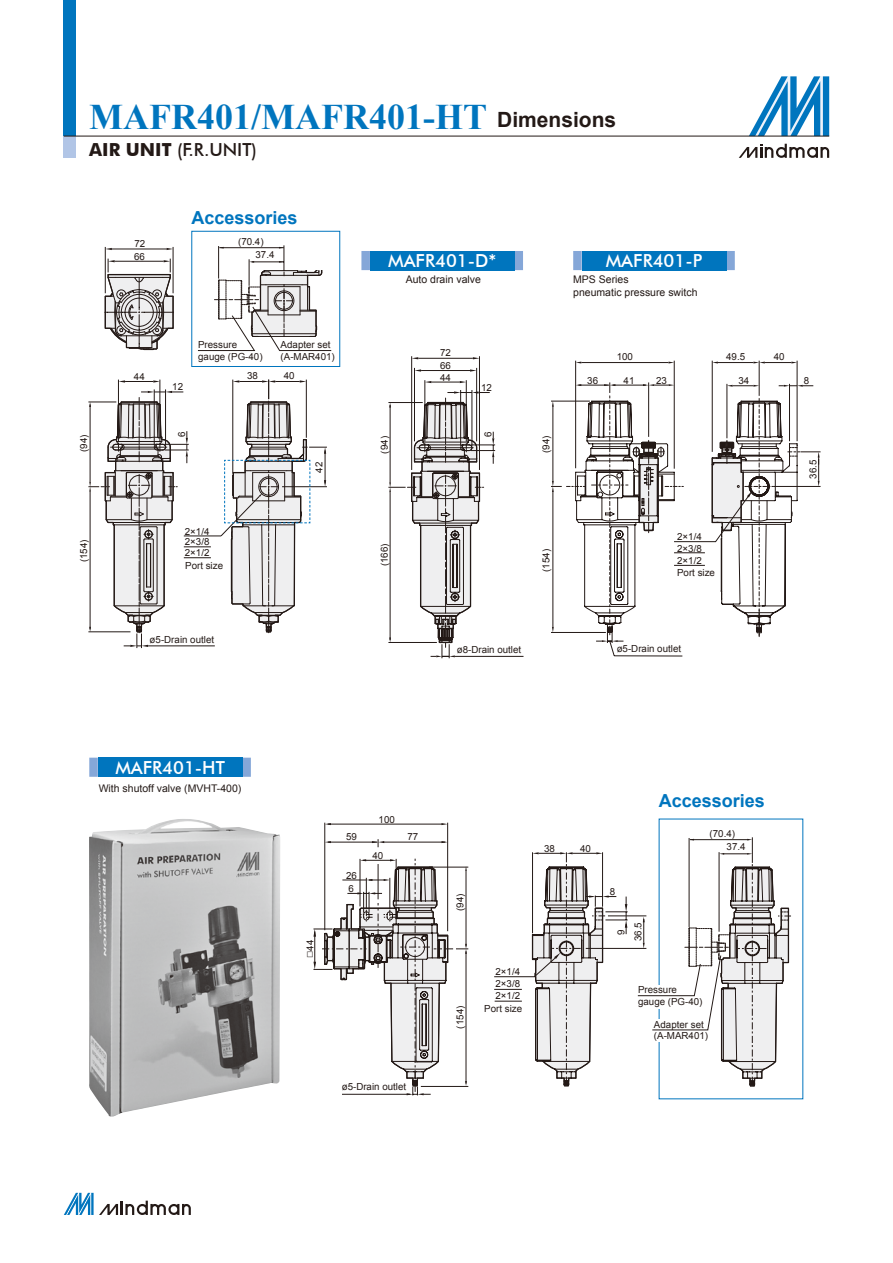
<style>
.page{position:relative;width:893px;height:1263px;background:#fff}
.page>*{position:absolute;margin:0;border:0;box-sizing:border-box;transform-origin:0 0}
.t1{font:700 36px "Times New Roman";color:#0075be}
.t2{font:500 18px "Futura BT";color:#fff}
.t3{font:700 18px "Arial";color:#0075be}
.t4{font:500 18px "Futura BT";color:#231916}
.t5{font:10.5px "Arial";color:#231916}
.t6{font:9.75px/11.7px "Arial";color:#231916}
.s1{font-family:"Arial";font-size:21px;color:#231916}
.s2{font-weight:700}
.s3{font-size:12px}
</style>
<div class="page">
<svg style="left:749px;top:76px;width:80px;height:60px"></svg>
<svg style="left:739px;top:144px;width:90px;height:14px"></svg>
<div style="left:64px;top:0;width:12px;height:136px;background:#0075be"></div>
<div style="left:64px;top:136px;width:12px;height:21px;background:#b1c5e6"></div>
<hr style="left:64px;top:136px;width:765px;height:1px;background:#231916">
<svg style="left:64px;top:1193px;width:127px;height:22px"></svg>
<hr style="left:118px;top:380px;width:1px;height:61px;background:#231916">
<hr style="left:160px;top:380px;width:1px;height:61px;background:#231916">
<svg style="left:119px;top:380px;width:41px;height:3px"></svg>
<hr style="left:148px;top:646px;width:67px;height:1px;background:#231916">
<hr style="left:184px;top:536px;width:37px;height:1px;background:#231916">
<svg style="left:106px;top:248px;width:6px;height:2px"></svg>
<svg style="left:166px;top:248px;width:7px;height:2px"></svg>
<hr style="left:112px;top:249px;width:54px;height:1px;background:#231916">
<hr style="left:173px;top:247px;width:1px;height:46px;background:#231916">
<hr style="left:105px;top:247px;width:1px;height:46px;background:#231916">
<hr style="left:165px;top:389px;width:1px;height:56px;background:#231916">
<hr style="left:154px;top:389px;width:1px;height:56px;background:#231916">
<svg style="left:104px;top:259px;width:70px;height:92px"></svg>
<svg style="left:88px;top:391px;width:123px;height:257px"></svg>
<hr style="left:90px;top:492px;width:1px;height:137px;background:#231916">
<hr style="left:88px;top:631px;width:42px;height:1px;background:#231916">
<svg style="left:415px;top:369px;width:6px;height:3px"></svg>
<svg style="left:470px;top:369px;width:6px;height:3px"></svg>
<hr style="left:421px;top:370px;width:49px;height:1px;background:#231916">
<hr style="left:476px;top:368px;width:1px;height:73px;background:#231916">
<hr style="left:414px;top:368px;width:1px;height:73px;background:#231916">
<hr style="left:418px;top:358px;width:55px;height:1px;background:#231916">
<hr style="left:479px;top:356px;width:1px;height:114px;background:#231916">
<hr style="left:411px;top:356px;width:1px;height:114px;background:#231916">
<hr style="left:425px;top:380px;width:1px;height:62px;background:#231916">
<hr style="left:466px;top:380px;width:1px;height:62px;background:#231916">
<svg style="left:425px;top:381px;width:41px;height:2px"></svg>
<hr style="left:472px;top:390px;width:1px;height:56px;background:#231916">
<hr style="left:460px;top:390px;width:1px;height:56px;background:#231916">
<hr style="left:455px;top:656px;width:68px;height:1px;background:#231916">
<svg style="left:388px;top:391px;width:107px;height:267px"></svg>
<svg style="left:361px;top:251px;width:162px;height:19px"></svg>
<div style="left:370px;top:251px;width:144px;height:19px;background:#0075be"></div>
<svg style="left:89px;top:758px;width:162px;height:19px"></svg>
<div style="left:98px;top:758px;width:144px;height:19px;background:#0075be"></div>
<svg style="left:573px;top:251px;width:162px;height:19px"></svg>
<div style="left:582px;top:251px;width:144px;height:19px;background:#0075be"></div>
<svg style="left:359px;top:852px;width:269px;height:244px"></svg>
<hr style="left:328px;top:824px;width:114px;height:1px;background:#231916">
<hr style="left:328px;top:842px;width:49px;height:1px;background:#231916">
<hr style="left:383px;top:842px;width:62px;height:1px;background:#231916">
<svg style="left:372px;top:839px;width:12px;height:8px"></svg>
<svg style="left:531px;top:864px;width:85px;height:223px"></svg>
<hr style="left:447px;top:823px;width:1px;height:108px;background:#231916">
<hr style="left:324px;top:823px;width:1px;height:107px;background:#231916">
<svg style="left:313px;top:859px;width:155px;height:236px"></svg>
<hr style="left:608px;top:916px;width:38px;height:1px;background:#231916">
<hr style="left:586px;top:948px;width:60px;height:1px;background:#231916">
<hr style="left:797px;top:361px;width:1px;height:80px;background:#231916">
<hr style="left:759px;top:361px;width:1px;height:35px;background:#231916">
<svg style="left:753px;top:362px;width:44px;height:1px"></svg>
<hr style="left:718px;top:362px;width:35px;height:1px;background:#231916">
<hr style="left:712px;top:361px;width:1px;height:91px;background:#231916">
<hr style="left:674px;top:361px;width:1px;height:108px;background:#231916">
<hr style="left:581px;top:362px;width:87px;height:1px;background:#231916">
<hr style="left:575px;top:361px;width:1px;height:107px;background:#231916">
<svg style="left:551px;top:382px;width:269px;height:274px"></svg>
<img style="left:89px;top:819px;width:191px;height:298px">
<svg style="left:637px;top:837px;width:154px;height:250px"></svg>
<div style="left:191px;top:231px;width:149px;height:136px;border:1px solid #0075be"></div>
<svg style="left:198px;top:245px;width:134px;height:106px"></svg>
<svg style="left:220px;top:380px;width:107px;height:253px"></svg>
<p class="t1" style="left:89px;top:92px;width:528px">MAFR401/MAFR401-HT <span class="s1">Dimensions</span></p>
<p class="t4" style="left:89px;top:139px;width:169px"><span class="s2">AIR UNIT</span> (F.R.UNIT)</p>
<p class="t6" style="left:78px;top:452px;width:19px;rotate:-90deg">(94)</p>
<p class="t6" style="left:78px;top:562px;width:24px;rotate:-90deg">(154)</p>
<p class="t6" style="left:134px;top:237px;width:12px">72</p>
<p class="t6" style="left:134px;top:250px;width:12px">66</p>
<p class="t3" style="left:191px;top:206px;width:108px">Accessories</p>
<p class="t6" style="left:256px;top:249px;width:20px">37.4</p>
<p class="t6" style="left:238px;top:236px;width:27px">(70.4)</p>
<p class="t6" style="left:134px;top:371px;width:12px">44</p>
<p class="t6" style="left:198px;top:339px;width:66px">Pressure gauge (PG-40)</p>
<p class="t6" style="left:281px;top:339px;width:51px">Adapter set</p>
<p class="t6" style="left:281px;top:351px;width:56px">(A-MAR401)</p>
<p class="t6" style="left:172px;top:381px;width:12px">12</p>
<p class="t6" style="left:176px;top:437px;width:7px;rotate:-90deg">6</p>
<p class="t6" style="left:185px;top:526px;width:26px">2×1/4</p>
<p class="t6" style="left:185px;top:536px;width:26px">2×3/8</p>
<p class="t6" style="left:185px;top:547px;width:26px">2×1/2</p>
<p class="t6" style="left:185px;top:560px;width:39px">Port size</p>
<p class="t6" style="left:247px;top:370px;width:12px">38</p>
<p class="t6" style="left:284px;top:370px;width:12px">40</p>
<p class="t6" style="left:313px;top:473px;width:12px;rotate:-90deg">42</p>
<p class="t6" style="left:150px;top:634px;width:66px">ø5-Drain outlet</p>
<p class="t2" style="left:388px;top:250px;width:110px">MAFR401-D*</p>
<p class="t2" style="left:606px;top:250px;width:98px">MAFR401-P</p>
<p class="t5" style="left:406px;top:273px;width:77px">Auto drain valve</p>
<p class="t5" style="left:573px;top:273px;width:57px">MPS Series</p>
<p class="t5" style="left:573px;top:285px;width:126px">pneumatic pressure switch</p>
<p class="t6" style="left:440px;top:347px;width:12px">72</p>
<p class="t6" style="left:440px;top:360px;width:12px">66</p>
<p class="t6" style="left:440px;top:371px;width:12px">44</p>
<p class="t6" style="left:481px;top:382px;width:12px">12</p>
<p class="t6" style="left:617px;top:351px;width:18px">100</p>
<p class="t6" style="left:726px;top:351px;width:20px">49.5</p>
<p class="t6" style="left:774px;top:351px;width:12px">40</p>
<p class="t6" style="left:587px;top:374px;width:12px">36</p>
<p class="t6" style="left:624px;top:374px;width:12px">41</p>
<p class="t6" style="left:656px;top:374px;width:12px">23</p>
<p class="t6" style="left:738px;top:375px;width:12px">34</p>
<p class="t6" style="left:804px;top:375px;width:7px">8</p>
<p class="t6" style="left:379px;top:454px;width:19px;rotate:-90deg">(94)</p>
<p class="t6" style="left:482px;top:437px;width:7px;rotate:-90deg">6</p>
<p class="t6" style="left:540px;top:453px;width:19px;rotate:-90deg">(94)</p>
<p class="t6" style="left:807px;top:479px;width:20px;rotate:-90deg">36.5</p>
<p class="t6" style="left:379px;top:566px;width:24px;rotate:-90deg">(166)</p>
<p class="t6" style="left:540px;top:572px;width:24px;rotate:-90deg">(154)</p>
<p class="t6" style="left:677px;top:531px;width:26px">2×1/4</p>
<p class="t6" style="left:677px;top:542px;width:26px">2×3/8</p>
<p class="t6" style="left:677px;top:555px;width:26px">2×1/2</p>
<p class="t6" style="left:677px;top:567px;width:39px">Port size</p>
<p class="t6" style="left:457px;top:644px;width:66px">ø8-Drain outlet</p>
<p class="t6" style="left:617px;top:643px;width:66px">ø5-Drain outlet</p>
<p class="t2" style="left:115px;top:756px;width:111px">MAFR401-HT</p>
<p class="t5" style="left:99px;top:781px;width:144px">With shutoff valve (MVHT-400)</p>
<p class="t6" style="left:304px;top:958px;width:20px;rotate:-90deg"><span class="s3">□</span>44</p>
<p class="t6" style="left:379px;top:813px;width:18px">100</p>
<p class="t6" style="left:372px;top:850px;width:12px">40</p>
<p class="t6" style="left:346px;top:830px;width:12px">59</p>
<p class="t6" style="left:407px;top:830px;width:12px">77</p>
<p class="t6" style="left:346px;top:870px;width:12px">26</p>
<p class="t6" style="left:349px;top:883px;width:7px">6</p>
<p class="t6" style="left:342px;top:1081px;width:66px">ø5-Drain outlet</p>
<p class="t6" style="left:454px;top:911px;width:19px;rotate:-90deg">(94)</p>
<p class="t6" style="left:544px;top:843px;width:12px">38</p>
<p class="t6" style="left:454px;top:1028px;width:24px;rotate:-90deg">(154)</p>
<p class="t6" style="left:495px;top:966px;width:26px">2×1/4</p>
<p class="t6" style="left:495px;top:978px;width:26px">2×3/8</p>
<p class="t6" style="left:495px;top:990px;width:26px">2×1/2</p>
<p class="t6" style="left:484px;top:1003px;width:39px">Port size</p>
<p class="t6" style="left:580px;top:843px;width:12px">40</p>
<p class="t6" style="left:610px;top:885px;width:7px">8</p>
<p class="t6" style="left:615px;top:934px;width:7px;rotate:-90deg">9</p>
<p class="t6" style="left:632px;top:941px;width:20px;rotate:-90deg">36.5</p>
<p class="t3" style="left:659px;top:789px;width:108px">Accessories</p>
<p class="t6" style="left:727px;top:841px;width:20px">37.4</p>
<p class="t6" style="left:710px;top:827px;width:27px">(70.4)</p>
<p class="t6" style="left:638px;top:984px;width:66px">Pressure gauge (PG-40)</p>
<p class="t6" style="left:654px;top:1018px;width:51px">Adapter set</p>
<p class="t6" style="left:654px;top:1030px;width:56px">(A-MAR401)</p>
</div>
